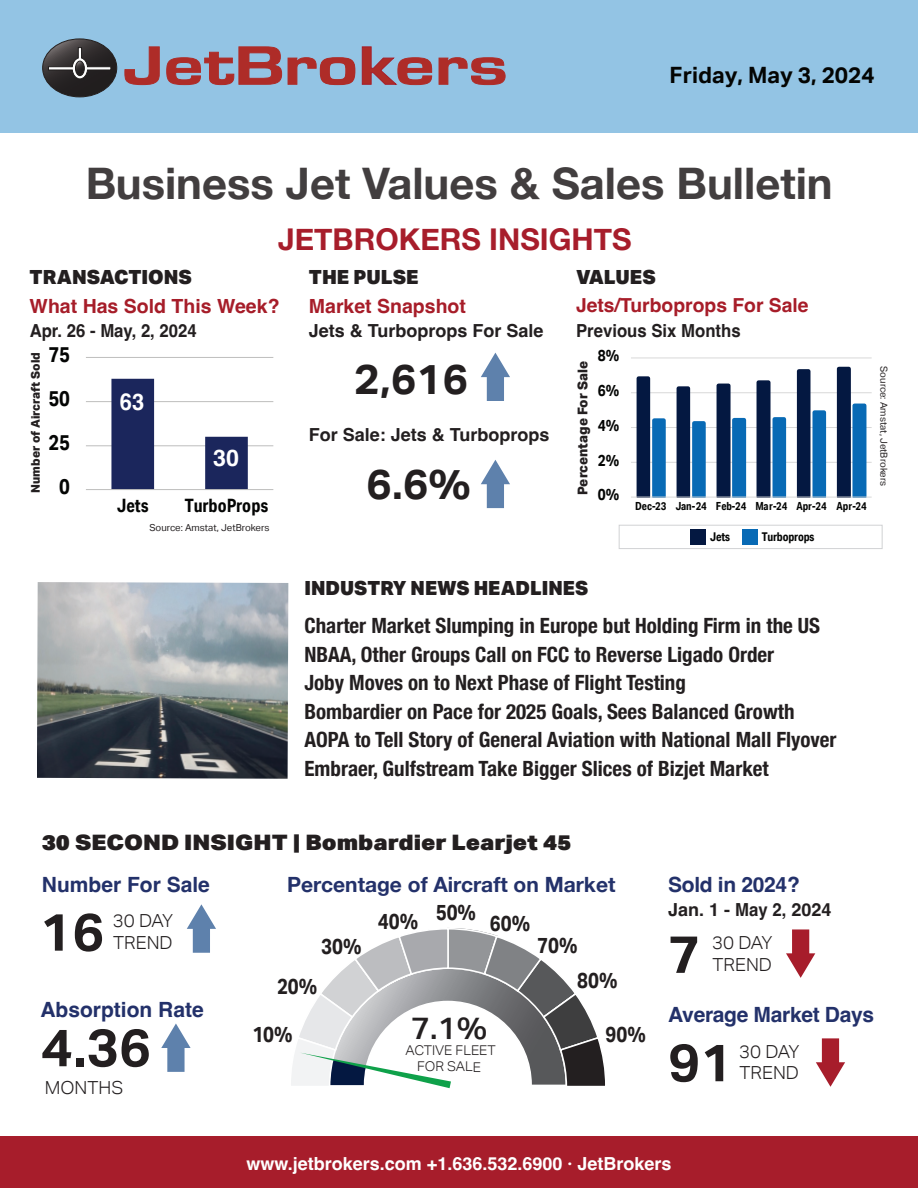
<style>
.page{position:relative;width:918px;height:1188px;background:#fff}
.page>*{position:absolute;margin:0;border:0;box-sizing:border-box;transform-origin:0 0}
.t1{font:700 52.5px "Aktiv Grotesk";color:#231f20;scale:1.04 1}
.t2{font:700 43.5px "Helvetica Neue";color:#231f20}
.t3{font:700 42px "Aktiv Grotesk";color:#231f20;scale:1.04 1}
.t4{font:500 31.05px "Aktiv Grotesk";color:#231f20;scale:1.04 1}
.t5{font:700 30px "Helvetica Neue";color:#a71d2b}
.t6{font:700 23.25px "Helvetica";color:#fff}
.t7{font:700 23.25px "Helvetica";color:#fff;scale:.94 1}
.t8{font:700 22.5px "Aktiv Grotesk";color:#040503}
.t9{font:700 21.9px/35px "Aktiv Grotesk Cd";color:#231f20}
.t10{font:700 21.45px "Aktiv Grotesk Cd";color:#040504}
.t11{font:900 21.3px "Aktiv Grotesk";color:#231f20;scale:1.12 1}
.t12{font:700 condensed 21px/28.5px "Helvetica Neue";color:#231f20}
.t13{font:700 21px "Helvetica";color:#23316a}
.t14{font:700 21px "Helvetica Neue";color:#23316a}
.t15{font:900 19.5px "Aktiv Grotesk";color:#231f20}
.t16{font:700 19.5px "Helvetica";color:#a61d29}
.t17{font:700 19.5px "Helvetica";color:#a71d29}
.t18{font:700 19.35px "Helvetica";color:#a71d29}
.t19{font:700 18.45px "Aktiv Grotesk Cd";color:#040504}
.t20{font:700 18px "Helvetica";color:#231f20}
.t21{font:700 18px "Helvetica";color:#fff}
.t22{font:300 18px "Aktiv Grotesk";color:#231f20;scale:1.04 1}
.t23{font:700 18px "Helvetica";color:#231f20;scale:.93 1}
.t24{font:700 16.05px "Aktiv Grotesk Cd";color:#040504}
.t25{font:300 13.5px/16.2px "Aktiv Grotesk";letter-spacing:-.005em;color:#231f20;text-align:center;scale:1.04 1}
.t26{font:800 13.5px "Aktiv Grotesk";color:#231f20}
.t27{font:800 12px "Aktiv Grotesk";color:#231f20}
.t28{font:700 12px "Aktiv Grotesk Cd";letter-spacing:-.015em;color:#040504}
.t29{font:700 11.25px "Aktiv Grotesk Cd";color:#040504}
.t30{font:9.6px "Aktiv Grotesk";color:#231f20}
</style>
<div class="page">
<div style="left:0;top:0;width:918px;height:133px;background:#93c4e4"></div>
<svg style="left:124px;top:46px;width:36px;height:39px"></svg>
<svg style="left:166px;top:46px;width:190px;height:39px"></svg>
<svg style="left:362px;top:46px;width:70px;height:39px"></svg>
<svg style="left:438px;top:57px;width:68px;height:28px"></svg>
<svg style="left:42px;top:38px;width:75px;height:59px"></svg>
<img style="left:37px;top:582px;width:251px;height:197px">
<svg style="left:481px;top:353px;width:29px;height:48px"></svg>
<svg style="left:161px;top:1023px;width:30px;height:49px"></svg>
<svg style="left:481px;top:460px;width:29px;height:48px"></svg>
<div style="left:0;top:1137px;width:918px;height:51px;background:#a71d2b"></div>
<svg style="left:816px;top:1038px;width:29px;height:49px"></svg>
<svg style="left:786px;top:929px;width:29px;height:49px"></svg>
<svg style="left:187px;top:904px;width:29px;height:49px"></svg>
<hr style="left:86px;top:446px;width:187px;height:1px;background:#bebebd">
<hr style="left:86px;top:401px;width:187px;height:1px;background:#bebebd">
<hr style="left:86px;top:357px;width:187px;height:1px;background:#bebebd">
<svg style="left:111px;top:379px;width:137px;height:110px"></svg>
<hr style="left:86px;top:489px;width:187px;height:1px;background:#bebebd">
<svg style="left:291px;top:928px;width:314px;height:160px"></svg>
<div style="left:619px;top:525px;width:264px;height:24px;border:1px solid #d1d2d4"></div>
<div style="left:690px;top:529px;width:16px;height:15px;background:#041841"></div>
<div style="left:742px;top:529px;width:16px;height:15px;background:#086ab5"></div>
<hr style="left:631px;top:462px;width:241px;height:1px;background:#d8d8d8">
<hr style="left:631px;top:427px;width:241px;height:1px;background:#d8d8d8">
<hr style="left:631px;top:392px;width:241px;height:1px;background:#d8d8d8">
<hr style="left:631px;top:358px;width:241px;height:1px;background:#d8d8d8">
<svg style="left:635px;top:366px;width:233px;height:131px"></svg>
<hr style="left:631px;top:497px;width:241px;height:1px;background:#d8d8d8">
<p class="t8" style="left:670px;top:62px;width:207px">Friday, May 3, 2024</p>
<h2 class="t2" style="left:85px;top:149px;width:749px">Business Jet Values &amp; Sales Bulletin</h2>
<h3 class="t5" style="left:278px;top:216px;width:355px">JETBROKERS INSIGHTS</h3>
<p class="t15" style="left:30px;top:264px;width:164px">TRANSACTIONS</p>
<p class="t16" style="left:30px;top:294px;width:251px">What Has Sold This Week?</p>
<p class="t15" style="left:309px;top:264px;width:111px">THE PULSE</p>
<p class="t17" style="left:309px;top:294px;width:159px">Market Snapshot</p>
<p class="t15" style="left:576px;top:264px;width:81px">VALUES</p>
<p class="t18" style="left:576px;top:293px;width:234px">Jets/Turboprops For Sale</p>
<p class="t23" style="left:30px;top:320px;width:181px">Apr. 26 - May, 2, 2024</p>
<p class="t23" style="left:576px;top:320px;width:179px">Previous Six Months</p>
<h3 class="t3" style="left:354px;top:355px;width:111px">2,616</h3>
<p class="t20" style="left:309px;top:320px;width:236px">Jets &amp; Turboprops For Sale</p>
<p class="t10" style="left:49px;top:341px;width:23px">75</p>
<p class="t24" style="left:598px;top:346px;width:23px">8%</p>
<p class="t27" style="left:29px;top:493px;width:142px;rotate:-90deg">Number of Aircraft Sold</p>
<p class="t26" style="left:575px;top:495px;width:135px;rotate:-90deg">Percentage For Sale</p>
<p class="t24" style="left:598px;top:380px;width:23px">6%</p>
<p class="t10" style="left:49px;top:385px;width:23px">50</p>
<p class="t7" style="left:120px;top:387px;width:28px">63</p>
<p class="t24" style="left:598px;top:415px;width:23px">4%</p>
<p class="t20" style="left:309px;top:424px;width:242px">For Sale: Jets &amp; Turboprops</p>
<p class="t10" style="left:49px;top:429px;width:23px">25</p>
<p class="t6" style="left:213px;top:444px;width:27px">30</p>
<p class="t24" style="left:598px;top:450px;width:23px">2%</p>
<h3 class="t3" style="left:366px;top:460px;width:102px">6.6%</h3>
<p class="t10" style="left:59px;top:474px;width:12px">0</p>
<p class="t24" style="left:598px;top:485px;width:23px">0%</p>
<p class="t19" style="left:117px;top:494px;width:33px">Jets</p>
<p class="t19" style="left:185px;top:494px;width:85px">TurboProps</p>
<p class="t29" style="left:635px;top:499px;width:233px">Dec-23 Jan-24 Feb-24 Mar-24 Apr-24 Apr-24</p>
<p class="t30" style="left:149px;top:523px;width:122px">Source: Amstat, JetBrokers</p>
<p class="t28" style="left:710px;top:530px;width:21px">Jets</p>
<p class="t28" style="left:762px;top:530px;width:54px">Turboprops</p>
<p class="t30" style="left:889px;top:366px;width:122px;rotate:90deg">Source: Amstat, JetBrokers</p>
<p class="t15" style="left:305px;top:576px;width:285px">INDUSTRY NEWS HEADLINES</p>
<p class="t12" style="left:305px;top:610px;width:534px">Charter Market Slumping in Europe but Holding Firm in the US NBAA, Other Groups Call on FCC to Reverse Ligado Order<br>Joby Moves on to Next Phase of Flight Testing<br>Bombardier on Pace for 2025 Goals, Sees Balanced Growth AOPA to Tell Story of General Aviation with National Mall Flyover Embraer, Gulfstream Take Bigger Slices of Bizjet Market</p>
<p class="t11" style="left:42px;top:828px;width:474px">30 SECOND INSIGHT | Bombardier Learjet 45</p>
<p class="t13" style="left:42px;top:872px;width:170px">Number For Sale</p>
<h1 class="t1" style="left:40px;top:902px;width:64px">16</h1>
<p class="t22" style="left:113px;top:910px;width:60px">30 DAY</p>
<p class="t22" style="left:113px;top:932px;width:59px">TREND</p>
<p class="t13" style="left:40px;top:997px;width:165px">Absorption Rate</p>
<h1 class="t1" style="left:41px;top:1017px;width:107px">4.36</h1>
<p class="t22" style="left:45px;top:1077px;width:77px">MONTHS</p>
<p class="t14" style="left:287px;top:868px;width:330px">Percentage of Aircraft on Market</p>
<p class="t9" style="left:321px;top:928px;width:42px">30%</p>
<p class="t9" style="left:277px;top:968px;width:42px">20%</p>
<p class="t9" style="left:252px;top:1017px;width:42px">10%</p>
<p class="t9" style="left:378px;top:899px;width:100px">40% 50%</p>
<p class="t9" style="left:490px;top:906px;width:42px">60%</p>
<h3 class="t4" style="left:411px;top:1010px;width:75px">7.1%</h3>
<p class="t25" style="left:406px;top:1042px;width:89px">ACTIVE FLEET<br>FOR SALE</p>
<p class="t9" style="left:577px;top:927px;width:42px;text-indent:-40px">70%<br>80%</p>
<p class="t9" style="left:606px;top:1016px;width:42px">90%</p>
<p class="t13" style="left:668px;top:872px;width:133px">Sold in 2024?</p>
<p class="t20" style="left:668px;top:899px;width:165px">Jan. 1 - May 2, 2024</p>
<p class="t22" style="left:712px;top:932px;width:60px">30 DAY</p>
<h1 class="t1" style="left:668px;top:924px;width:33px">7</h1>
<p class="t22" style="left:712px;top:954px;width:59px">TREND</p>
<p class="t13" style="left:668px;top:1002px;width:207px">Average Market Days</p>
<h1 class="t1" style="left:668px;top:1032px;width:64px">91</h1>
<p class="t22" style="left:739px;top:1041px;width:60px">30 DAY</p>
<p class="t22" style="left:739px;top:1062px;width:59px">TREND</p>
<p class="t21" style="left:246px;top:1153px;width:427px">www.jetbrokers.com +1.636.532.6900 · JetBrokers</p>
</div>
